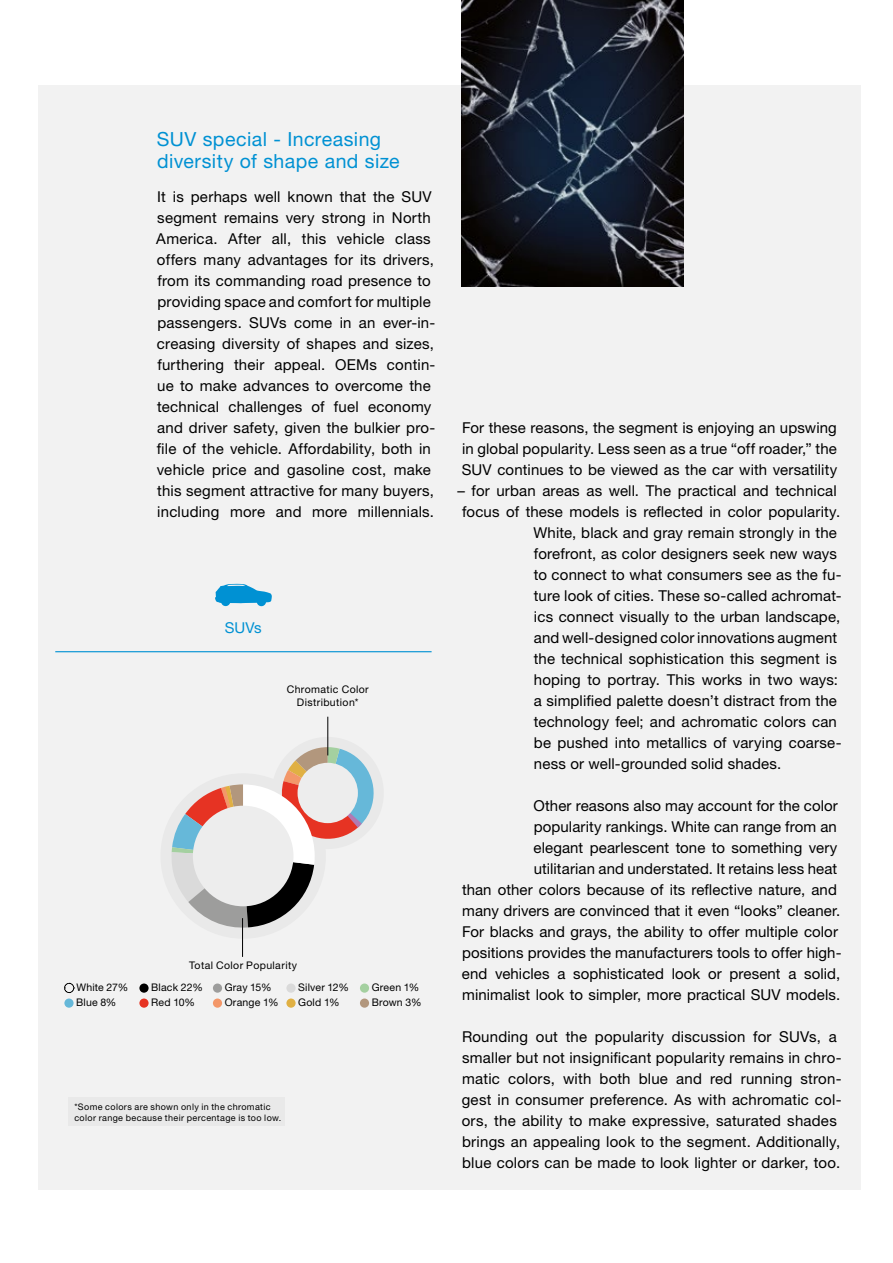
<style>
.page{position:relative;width:893px;height:1263px;background:#fff}
.page>*{position:absolute;margin:0;border:0;box-sizing:border-box;transform-origin:0 0}
.t1{font:19.5px/22.5px "Helvetica Neue LT Pro";letter-spacing:.02em;color:#0091d3}
.t2{font:15px/21px "Helvetica Neue LT Pro";letter-spacing:.01em;color:#000}
.t3{font:15px "Helvetica Neue LT Pro";color:#0091d3}
.t4{font:10.5px/13.5px "Helvetica Neue LT Pro";letter-spacing:.025em;color:#000;text-align:center}
.t5{font:9px/10.8px "Helvetica Neue LT Pro";letter-spacing:.045em;color:#000}
</style>
<div class="page">
<div style="left:38px;top:85px;width:823px;height:1104px;background:#f2f2f2"></div>
<div style="left:162px;top:774px;width:163px;height:163px;background:#e9e9e9;border-radius:50%"></div>
<div style="left:273px;top:738px;width:110px;height:110px;background:#e9e9e9;border-radius:50%"></div>
<svg style="left:171px;top:747px;width:203px;height:182px"></svg>
<svg style="left:215px;top:584px;width:57px;height:22px"></svg>
<div style="left:298px;top:763px;width:60px;height:60px;background:#ededed;border-radius:50%"></div>
<div style="left:193px;top:806px;width:100px;height:100px;background:#ededed;border-radius:50%"></div>
<hr style="left:327px;top:717px;width:1px;height:38px;background:#000">
<hr style="left:242px;top:918px;width:1px;height:39px;background:#000">
<hr style="left:55px;top:651px;width:377px;height:1px;background:#0091d3">
<svg style="left:64px;top:983px;width:11px;height:10px"></svg>
<svg style="left:139px;top:983px;width:10px;height:10px"></svg>
<div style="left:213px;top:983px;width:9px;height:10px;background:#9d9d9c;border-radius:50%"></div>
<div style="left:286px;top:983px;width:10px;height:10px;background:#dadada;border-radius:50%"></div>
<div style="left:360px;top:983px;width:9px;height:10px;background:#a4d0a0;border-radius:50%"></div>
<svg style="left:64px;top:998px;width:10px;height:10px"></svg>
<svg style="left:139px;top:998px;width:10px;height:10px"></svg>
<div style="left:213px;top:998px;width:9px;height:10px;background:#f39769;border-radius:50%"></div>
<svg style="left:286px;top:998px;width:10px;height:10px"></svg>
<div style="left:360px;top:998px;width:9px;height:10px;background:#b2977d;border-radius:50%"></div>
<img style="left:461px;top:0;width:223px;height:286px">
<div style="left:68px;top:1097px;width:217px;height:29px;background:#e9e9e9"></div>
<h1 class="t1" style="left:157px;top:127px;width:244px">SUV special - Increasing diversity of shape and size</h1>
<p class="t2" style="left:156px;top:186px;width:281px">It is perhaps well known that the SUV segment remains very strong in North America. After all, this vehicle class offers many advantages for its drivers, from its commanding road presence to providing space and comfort for multiple passengers. SUVs come in an ever-in&shy;creasing diversity of shapes and sizes, furthering their appeal. OEMs contin&shy;ue to make advances to overcome the technical challenges of fuel economy and driver safety, given the bulkier pro&shy;file of the vehicle. Affordability, both in vehicle price and gasoline cost, make this segment attractive for many buyers, including more and more millennials.</p>
<p class="t3" style="left:225px;top:619px;width:38px">SUVs</p>
<p class="t4" style="left:287px;top:682px;width:83px">Chromatic Color<br>Distribution*</p>
<p class="t4" style="left:189px;top:959px;width:110px">Total Color Popularity</p>
<p class="t4" style="left:76px;top:981px;width:53px">White 27%</p>
<p class="t4" style="left:151px;top:981px;width:53px">Black 22%</p>
<p class="t4" style="left:225px;top:981px;width:48px">Gray 15%</p>
<p class="t4" style="left:298px;top:981px;width:52px">Silver 12%</p>
<p class="t4" style="left:372px;top:981px;width:49px">Green 1%</p>
<p class="t4" style="left:76px;top:996px;width:42px">Blue 8%</p>
<p class="t4" style="left:151px;top:996px;width:45px">Red 10%</p>
<p class="t4" style="left:225px;top:996px;width:55px">Orange 1%</p>
<p class="t4" style="left:298px;top:996px;width:43px">Gold 1%</p>
<p class="t4" style="left:372px;top:996px;width:51px">Brown 3%</p>
<p class="t5" style="left:74px;top:1101px;width:208px">*Some colors are shown only in the chromatic color range because their percentage is too low.</p>
<p class="t2" style="left:462px;top:417px;width:377px;text-align:justify">For these reasons, the segment is enjoying an upswing in global popularity. Less seen as a true “off roader,” the SUV continues to be viewed as the car with versatility</p>
<p class="t2" style="left:457px;top:480px;width:381px">– for urban areas as well. The practical and technical</p>
<p class="t2" style="left:462px;top:501px;width:380px">focus of these models is reflected in color popularity.</p>
<p class="t2" style="left:533px;top:522px;width:305px">White, black and gray remain strongly in the</p>
<p class="t2" style="left:534px;top:543px;width:304px">forefront, as color designers seek new ways</p>
<p class="t2" style="left:534px;top:564px;width:309px">to connect to what consumers see as the fu-</p>
<p class="t2" style="left:534px;top:585px;width:309px">ture look of cities. These so-called achromat-</p>
<p class="t2" style="left:534px;top:606px;width:308px">ics connect visually to the urban landscape,</p>
<p class="t2" style="left:534px;top:627px;width:305px">and well-designed color innovations augment</p>
<p class="t2" style="left:534px;top:648px;width:305px">the technical sophistication this segment is</p>
<p class="t2" style="left:534px;top:669px;width:305px">hoping to portray. This works in two ways:</p>
<p class="t2" style="left:534px;top:690px;width:305px">a simplified palette doesn’t distract from the</p>
<p class="t2" style="left:534px;top:711px;width:305px">technology feel; and achromatic colors can</p>
<p class="t2" style="left:534px;top:732px;width:309px">be pushed into metallics of varying coarse-</p>
<p class="t2" style="left:534px;top:753px;width:249px">ness or well-grounded solid shades.</p>
<p class="t2" style="left:534px;top:795px;width:306px">Other reasons also may account for the color</p>
<p class="t2" style="left:534px;top:816px;width:305px">popularity rankings. White can range from an</p>
<p class="t2" style="left:534px;top:837px;width:305px">elegant pearlescent tone to something very</p>
<p class="t2" style="left:534px;top:858px;width:305px">utilitarian and understated. It retains less heat</p>
<p class="t2" style="left:462px;top:879px;width:376px">than other colors because of its reflective nature, and</p>
<p class="t2" style="left:462px;top:900px;width:379px">many drivers are convinced that it even “looks” cleaner.</p>
<p class="t2" style="left:462px;top:921px;width:377px">For blacks and grays, the ability to offer multiple color</p>
<p class="t2" style="left:462px;top:942px;width:381px">positions provides the manufacturers tools to offer high-</p>
<p class="t2" style="left:462px;top:963px;width:380px">end vehicles a sophisticated look or present a solid,</p>
<p class="t2" style="left:462px;top:984px;width:379px">minimalist look to simpler, more practical SUV models.</p>
<p class="t2" style="left:462px;top:1026px;width:381px">Rounding out the popularity discussion for SUVs, a smaller but not insignificant popularity remains in chro&shy;matic colors, with both blue and red running stron&shy;gest in consumer preference. As with achromatic col&shy;ors, the ability to make expressive, saturated shades brings an appealing look to the segment. Additionally, blue colors can be made to look lighter or darker, too.</p>
</div>
